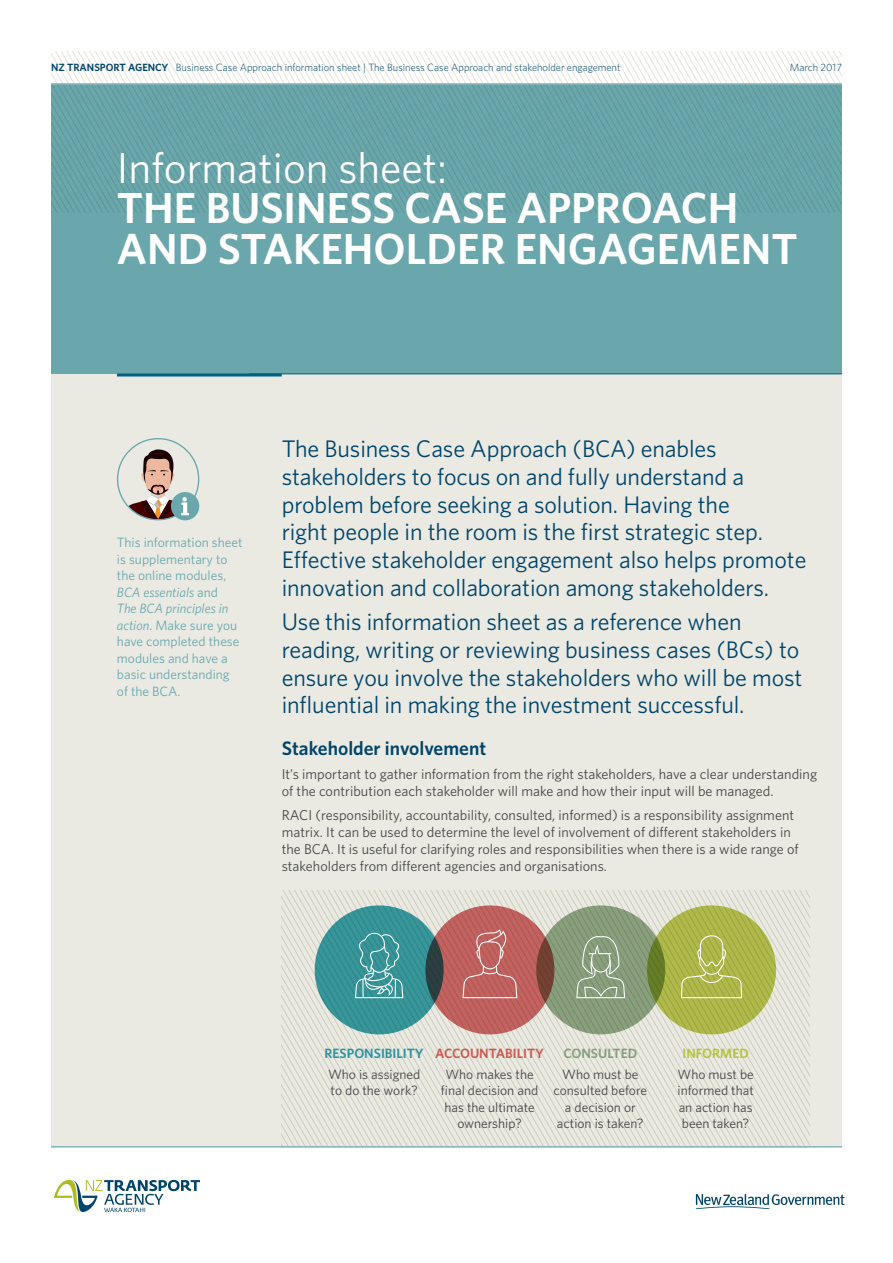
<style>
.page{position:relative;width:893px;height:1263px;background:#fff}
.page>*{position:absolute;margin:0;border:0;box-sizing:border-box;transform-origin:0 0}
.t1{font:600 43.5px/40.5px "Whitney";color:#fff}
.t2{font:43.5px "Whitney";color:#fff}
.t3{font:24px/27.8px "Whitney";letter-spacing:-.005em;color:#00446a}
.t4{font:600 19.5px "Whitney";color:#00446a}
.t5{font:14.25px/17.2px "Whitney";color:#454647}
.t6{font:13.5px/16.5px "Whitney";color:#454647;text-align:center}
.t7{font:13.5px/16.5px "Whitney";color:#69a7ad}
.t8{font:600 13.5px "Whitney";color:#ce5850}
.t9{font:600 13.5px "Whitney";color:#2a94a1}
.t10{font:600 13.5px "Whitney";color:#849f7b}
.t11{font:600 13.5px "Whitney";color:#b8c23c}
.t12{font:300 10.5px "Whitney";color:#00446a}
.s1{font-weight:600}
.s2{font-style:italic}
</style>
<div class="page">
<div style="left:51px;top:83px;width:791px;height:1064px;background:#eaeae3"></div>
<div style="left:51px;top:84px;width:791px;height:289px;background:#69a7ad"></div>
<hr style="left:51px;top:1146px;width:791px;height:1px;background:#8ab7bc">
<svg style="left:546px;top:51px;width:6px;height:161px"></svg>
<svg style="left:557px;top:51px;width:6px;height:161px"></svg>
<svg style="left:563px;top:51px;width:279px;height:161px"></svg>
<hr style="left:51px;top:83px;width:791px;height:2px;background:#8ab7bc">
<hr style="left:249px;top:373px;width:593px;height:1px;background:#006086">
<hr style="left:117px;top:373px;width:165px;height:3px;background:#006086">
<svg style="left:282px;top:890px;width:172px;height:256px"></svg>
<svg style="left:425px;top:905px;width:129px;height:129px;background:#af5e5b"></svg>
<svg style="left:462px;top:929px;width:55px;height:69px;background:#c36d6b"></svg>
<svg style="left:636px;top:890px;width:173px;height:256px"></svg>
<svg style="left:536px;top:905px;width:129px;height:129px;background:#81916d"></svg>
<svg style="left:576px;top:936px;width:49px;height:62px;background:#95a88a"></svg>
<svg style="left:54px;top:1179px;width:146px;height:33px"></svg>
<svg style="left:696px;top:1194px;width:149px;height:15px"></svg>
<div style="left:171px;top:492px;width:28px;height:28px;background:#69a7ad;border-radius:50%"></div>
<svg style="left:124px;top:449px;width:69px;height:71px"></svg>
<p class="t12" style="left:51px;top:61px;width:571px"><span class="s1">NZ TRANSPORT AGENCY</span> Business Case Approach information sheet | The Business Case Approach and stakeholder engagement</p>
<p class="t12" style="left:790px;top:61px;width:54px">March 2017</p>
<h1 class="t2" style="left:117px;top:139px;width:332px">Information sheet:</h1>
<h1 class="t1" style="left:117px;top:187px;width:682px">THE BUSINESS CASE APPROACH<br>AND STAKEHOLDER ENGAGEMENT</h1>
<p class="t7" style="left:117px;top:534px;width:127px">This information sheet is supplementary to the online modules,<br><span class="s2">BCA essentials</span> and<br><span class="s2">The BCA principles in action</span>. Make sure you have completed these modules and have a basic understanding of the BCA.</p>
<p class="t3" style="left:282px;top:434px;width:526px">The Business Case Approach (BCA) enables stakeholders to focus on and fully understand a problem before seeking a solution. Having the<br>right people in the room is the first strategic step.<br>Effective stakeholder engagement also helps promote innovation and collaboration among stakeholders.</p>
<h2 class="t3" style="left:282px;top:607px;width:522px">Use this information sheet as a reference when reading, writing or reviewing business cases (BCs) to ensure you involve the stakeholders who will be most influential in making the investment successful.</h2>
<h3 class="t4" style="left:282px;top:735px;width:206px">Stakeholder involvement</h3>
<p class="t5" style="left:282px;top:765px;width:537px">It’s important to gather information from the right stakeholders, have a clear understanding of the contribution each stakeholder will make and how their input will be managed.</p>
<p class="t5" style="left:282px;top:805px;width:518px">RACI (responsibility, accountability, consulted, informed) is a responsibility assignment matrix. It can be used to determine the level of involvement of different stakeholders in the BCA. It is useful for clarifying roles and responsibilities when there is a wide range of stakeholders from different agencies and organisations.</p>
<p class="t9" style="left:325px;top:1044px;width:101px">RESPONSIBILITY</p>
<p class="t6" style="left:328px;top:1065px;width:94px;text-align:left">Who is assigned to do the work?</p>
<p class="t8" style="left:435px;top:1044px;width:111px">ACCOUNTABILITY</p>
<p class="t6" style="left:441px;top:1065px;width:99px">Who makes the final decision and has the ultimate ownership?</p>
<p class="t10" style="left:563px;top:1044px;width:75px">CONSULTED</p>
<p class="t6" style="left:554px;top:1065px;width:95px">Who must be consulted before a decision or action is taken?</p>
<p class="t11" style="left:682px;top:1044px;width:68px">INFORMED</p>
<p class="t6" style="left:677px;top:1065px;width:78px">Who must be informed that an action has been taken?</p>
</div>
